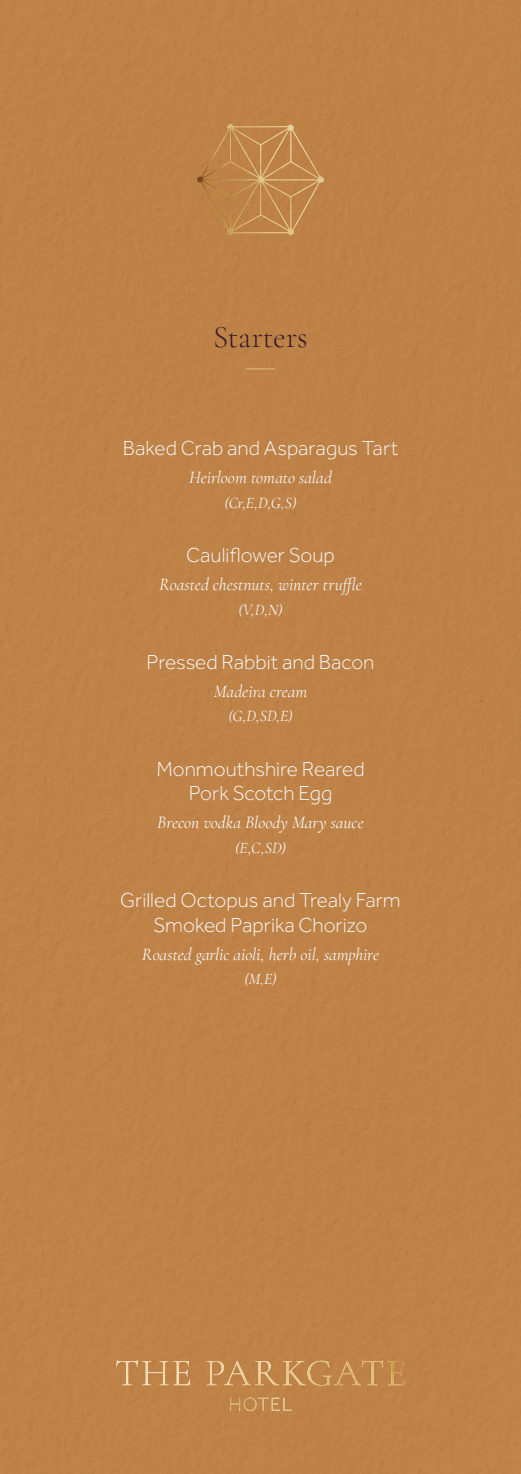
<style>
.page{position:relative;width:521px;height:1474px;background:#fff}
.page>*{position:absolute;margin:0;border:0;box-sizing:border-box;transform-origin:0 0}
.t1{font:300 31.5px "Cormorant Garamond";letter-spacing:-.01em;color:#3a1e2c}
.t2{font:300 21px/24.5px "Effra";color:#fff;text-align:center}
.t3{font:italic 17.5px "Cormorant Garamond";color:#fff}
.t4{font:italic 15.75px "Cormorant Garamond";color:#fff}
</style>
<div class="page">
<div style="left:0;top:0;width:521px;height:1473px;background:#be8247"></div>
<h1 class="t1" style="left:213px;top:317px;width:96px">Starters</h1>
<p class="t2" style="left:123px;top:436px;width:277px">Baked Crab and Asparagus Tart</p>
<p class="t3" style="left:189px;top:467px;width:144px">Heirloom tomato salad</p>
<p class="t4" style="left:224px;top:493px;width:73px">(Cr,E,D,G,S)</p>
<p class="t2" style="left:186px;top:543px;width:150px">Cauliflower Soup</p>
<p class="t3" style="left:159px;top:574px;width:204px">Roasted chestnuts, winter truffle</p>
<p class="t4" style="left:238px;top:600px;width:46px">(V,D,N)</p>
<p class="t2" style="left:146px;top:649px;width:229px">Pressed Rabbit and Bacon</p>
<p class="t3" style="left:214px;top:681px;width:95px">Madeira cream</p>
<p class="t4" style="left:228px;top:707px;width:65px">(G,D,SD,E)</p>
<p class="t2" style="left:156px;top:756px;width:210px">Monmouthshire Reared<br>Pork Scotch Egg</p>
<p class="t3" style="left:157px;top:812px;width:208px">Brecon vodka Bloody Mary sauce</p>
<p class="t4" style="left:235px;top:838px;width:52px">(E,C,SD)</p>
<p class="t2" style="left:120px;top:887px;width:282px">Grilled Octopus and Trealy Farm<br>Smoked Paprika Chorizo</p>
<p class="t3" style="left:142px;top:943px;width:239px">Roasted garlic aioli, herb oil, samphire</p>
<p class="t4" style="left:245px;top:969px;width:33px">(M,E)</p>
</div>
